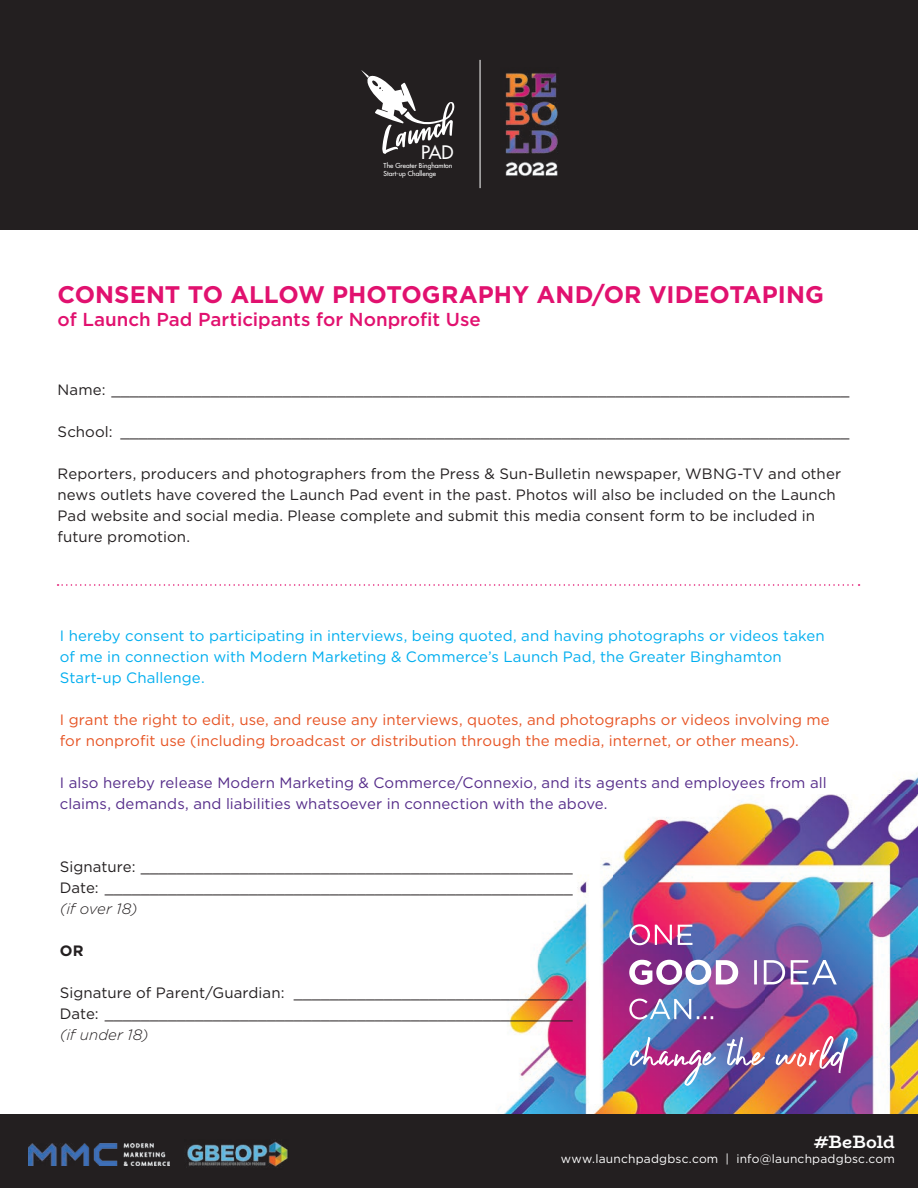
<style>
.page{position:relative;width:918px;height:1188px;background:#fff}
.page>*{position:absolute;margin:0;border:0;box-sizing:border-box;transform-origin:0 0}
.t1{font:700 24px "Gotham";color:#e1116f}
.t2{font:500 18.75px "Gotham";color:#e1116f}
.t3{font:18.15px "Futura";color:#fff}
.t4{font:700 18px "Bio Rhyme";letter-spacing:.005em;color:#fff}
.t5{font:15px/21px "Gotham";letter-spacing:.005em;color:#231f20}
.t6{font:15px/21px "Gotham";letter-spacing:.005em;color:#00aeef}
.t7{font:15px/21px "Gotham";letter-spacing:.005em;color:#e75424}
.t8{font:15px/21px "Gotham";letter-spacing:.005em;color:#562d8a}
.t9{font:italic 300 15px "Gotham";letter-spacing:.005em;color:#231f20}
.t10{font:700 15px "Gotham";color:#231f20}
.t11{font:12px "Gotham";letter-spacing:.015em;color:#fff}
.t12{font:6.6px/7.9px "Futura";color:#fff}
</style>
<div class="page">
<img style="left:462px;top:777px;width:456px;height:338px">
<svg style="left:629px;top:999px;width:84px;height:21px;background:#8881bb"></svg>
<svg style="left:629px;top:960px;width:208px;height:25px"></svg>
<svg style="left:629px;top:924px;width:63px;height:21px"></svg>
<img style="left:630px;top:1036px;width:218px;height:50px">
<svg style="left:58px;top:584px;width:802px;height:2px"></svg>
<div style="left:0;top:0;width:918px;height:230px;background:#231f20"></div>
<div style="left:0;top:1115px;width:918px;height:73px;background:#231f20"></div>
<img style="left:28px;top:1144px;width:141px;height:21px">
<img style="left:187px;top:1141px;width:101px;height:26px">
<svg style="left:361px;top:70px;width:94px;height:84px"></svg>
<hr style="left:480px;top:60px;width:1px;height:128px;background:#fff">
<img style="left:505px;top:73px;width:53px;height:103px">
<p class="t3" style="left:421px;top:140px;width:34px">PAD</p>
<p class="t12" style="left:384px;top:162px;width:70px">The Greater Binghamton<br>Start-up Challenge</p>
<h1 class="t1" style="left:58px;top:279px;width:768px">CONSENT TO ALLOW PHOTOGRAPHY AND/OR VIDEOTAPING</h1>
<p class="t2" style="left:58px;top:307px;width:425px">of Launch Pad Participants for Nonprofit Use</p>
<p class="t5" style="left:58px;top:379px;width:794px">Name: __________________________________________________________________________________</p>
<p class="t5" style="left:58px;top:421px;width:794px">School: _________________________________________________________________________________</p>
<p class="t5" style="left:58px;top:463px;width:785px">Reporters, producers and photographers from the Press &amp; Sun-Bulletin newspaper, WBNG-TV and other news outlets have covered the Launch Pad event in the past. Photos will also be included on the Launch Pad website and social media. Please complete and submit this media consent form to be included in future promotion.</p>
<p class="t6" style="left:60px;top:625px;width:766px">I hereby consent to participating in interviews, being quoted, and having photographs or videos taken of me in connection with Modern Marketing &amp; Commerce’s Launch Pad, the Greater Binghamton<br>Start-up Challenge.</p>
<p class="t7" style="left:60px;top:709px;width:771px">I grant the right to edit, use, and reuse any interviews, quotes, and photographs or videos involving me for nonprofit use (including broadcast or distribution through the media, internet, or other means).</p>
<p class="t8" style="left:60px;top:772px;width:768px">I also hereby release Modern Marketing &amp; Commerce/Connexio, and its agents and employees from all claims, demands, and liabilities whatsoever in connection with the above.</p>
<p class="t5" style="left:60px;top:856px;width:515px">Signature: ________________________________________________<br>Date: ____________________________________________________</p>
<p class="t9" style="left:60px;top:899px;width:79px">(if over 18)</p>
<p class="t10" style="left:60px;top:941px;width:25px">OR</p>
<p class="t5" style="left:60px;top:982px;width:515px">Signature of Parent/Guardian: _______________________________<br>Date: ____________________________________________________</p>
<p class="t9" style="left:60px;top:1025px;width:90px">(if under 18)</p>
<p class="t4" style="left:814px;top:1128px;width:82px">#BeBold</p>
<p class="t11" style="left:561px;top:1151px;width:336px">www.launchpadgbsc.com | info@launchpadgbsc.com</p>
</div>
